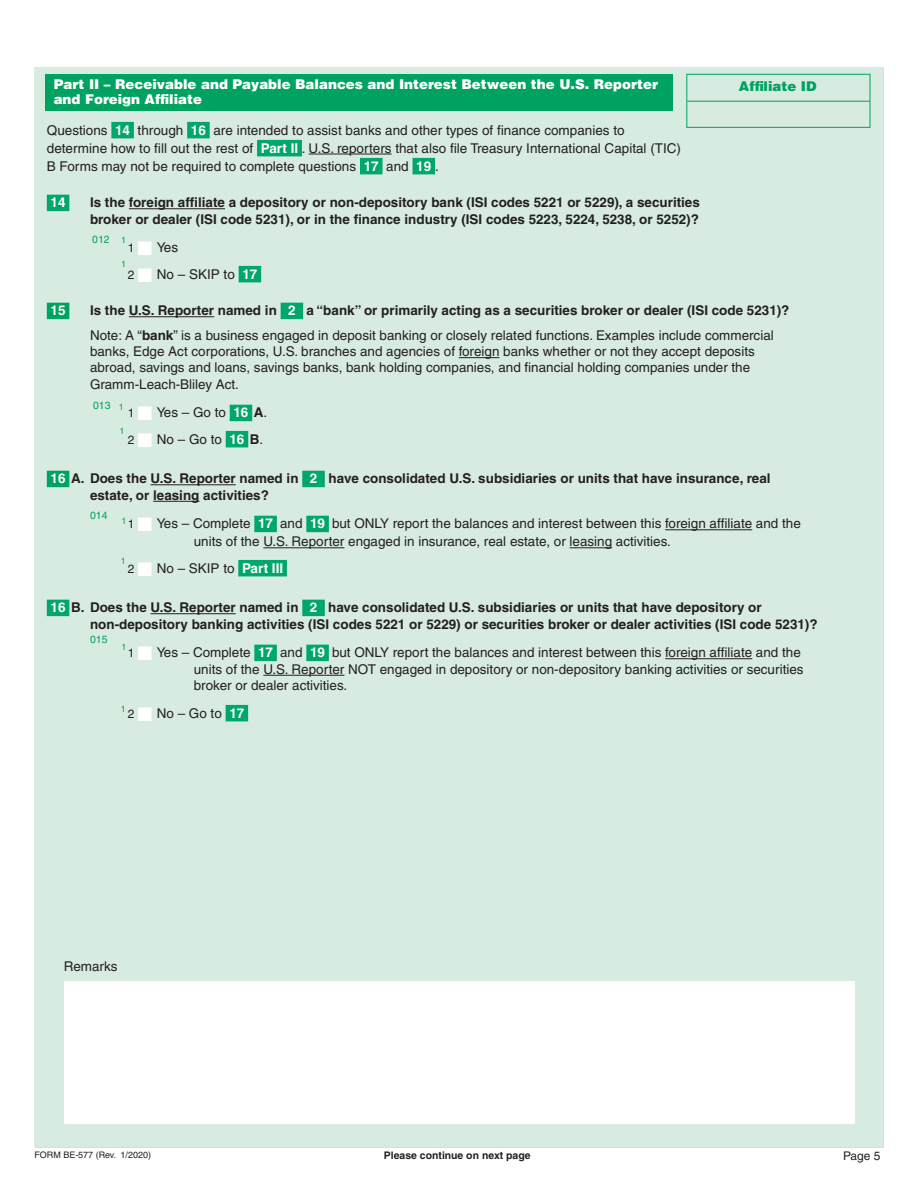
<style>
.page{position:relative;width:918px;height:1188px;background:#fff}
.page>*{position:absolute;margin:0;border:0;box-sizing:border-box;transform-origin:0 0}
.t1{font:13.5px/18px "Helvetica";color:#231f20}
.t2{font:700 13.5px/16.5px "Helvetica";color:#231f20}
.t3{font:900 13.5px/14.9px "Helvetica";color:#fff}
.t4{font:900 13.5px "Helvetica";color:#00a261}
.t5{font:700 13.5px "Helvetica";color:#fff}
.t6{font:12px "Helvetica";color:#231f20}
.t7{font:700 10.5px "Helvetica";color:#231f20}
.t8{font:10.5px "Helvetica";color:#00a261}
.t9{font:9px "Helvetica";color:#231f20}
.t10{font:9px "Helvetica";color:#00a261}
.s1{font-weight:700;color:#fff}
.s2{font-size:12px}
.s3{color:#fff}
.s4{font-weight:700}
</style>
<div class="page">
<div style="left:34px;top:68px;width:850px;height:1080px;background:#d7ebe0"></div>
<hr style="left:687px;top:101px;width:183px;height:1px;background:#00a261">
<hr style="left:686px;top:127px;width:184px;height:1px;background:#00a261">
<hr style="left:870px;top:74px;width:1px;height:53px;background:#00a261">
<hr style="left:686px;top:74px;width:184px;height:1px;background:#00a261">
<hr style="left:686px;top:74px;width:1px;height:53px;background:#00a261">
<div style="left:45px;top:74px;width:628px;height:37px;background:#00a261"></div>
<div style="left:64px;top:982px;width:790px;height:142px;background:#fff"></div>
<div style="left:111px;top:122px;width:23px;height:16px;background:#00a76d"></div>
<div style="left:187px;top:122px;width:23px;height:16px;background:#00a76d"></div>
<div style="left:257px;top:140px;width:45px;height:16px;background:#00a76d"></div>
<hr style="left:309px;top:154px;width:83px;height:1px;background:#231f20">
<div style="left:360px;top:158px;width:23px;height:16px;background:#00a76d"></div>
<div style="left:413px;top:158px;width:22px;height:16px;background:#00a76d"></div>
<div style="left:47px;top:195px;width:22px;height:16px;background:#00a76d"></div>
<hr style="left:129px;top:208px;width:96px;height:1px;background:#231f20">
<div style="left:239px;top:266px;width:22px;height:16px;background:#00a76d"></div>
<div style="left:47px;top:303px;width:22px;height:16px;background:#00a261"></div>
<hr style="left:129px;top:316px;width:85px;height:1px;background:#231f20">
<div style="left:281px;top:303px;width:22px;height:16px;background:#00a76d"></div>
<hr style="left:459px;top:357px;width:41px;height:1px;background:#231f20">
<div style="left:230px;top:405px;width:22px;height:16px;background:#00a76d"></div>
<div style="left:226px;top:431px;width:22px;height:16px;background:#00a76d"></div>
<div style="left:47px;top:471px;width:22px;height:16px;background:#00a261"></div>
<hr style="left:151px;top:484px;width:85px;height:1px;background:#231f20">
<div style="left:302px;top:471px;width:23px;height:16px;background:#00a76d"></div>
<hr style="left:153px;top:501px;width:46px;height:1px;background:#231f20">
<div style="left:254px;top:516px;width:23px;height:16px;background:#00a76d"></div>
<div style="left:306px;top:516px;width:23px;height:16px;background:#00a76d"></div>
<hr style="left:665px;top:529px;width:87px;height:1px;background:#231f20">
<hr style="left:263px;top:547px;width:81px;height:1px;background:#231f20">
<hr style="left:570px;top:547px;width:42px;height:1px;background:#231f20">
<div style="left:238px;top:560px;width:49px;height:16px;background:#00a76d"></div>
<div style="left:47px;top:600px;width:22px;height:16px;background:#00a76d"></div>
<hr style="left:151px;top:613px;width:85px;height:1px;background:#231f20">
<div style="left:302px;top:600px;width:23px;height:16px;background:#00a76d"></div>
<div style="left:254px;top:645px;width:23px;height:16px;background:#00a76d"></div>
<div style="left:306px;top:645px;width:23px;height:16px;background:#00a76d"></div>
<hr style="left:665px;top:658px;width:87px;height:1px;background:#231f20">
<hr style="left:263px;top:675px;width:81px;height:1px;background:#231f20">
<div style="left:226px;top:705px;width:22px;height:16px;background:#00a76d"></div>
<p class="t3" style="left:54px;top:76px;width:606px">Part II – Receivable and Payable Balances and Interest Between the U.S. Reporter and Foreign Affiliate</p>
<p class="t4" style="left:739px;top:78px;width:79px">Affiliate ID</p>
<p class="t1" style="left:47px;top:121px;width:636px">Questions <span class="s1">14</span> through <span class="s1">16</span> are intended to assist banks and other types of finance companies to determine how to fill out the rest of <span class="s1">Part II</span> . U.S. reporters that also file Treasury International Capital (TIC)<br>B Forms may not be required to complete questions <span class="s1">17</span> and <span class="s1">19</span> .</p>
<p class="t5" style="left:51px;top:194px;width:17px">14</p>
<p class="t2" style="left:90px;top:194px;width:611px">Is the foreign affiliate a depository or non-depository bank (ISI codes 5221 or 5229), a securities broker or dealer (ISI code 5231), or in the finance industry (ISI codes 5223, 5224, 5238, or 5252)?</p>
<p class="t1" style="left:128px;top:239px;width:52px"><span class="s2">1</span><span class="s3">■</span> Yes</p>
<p class="t1" style="left:128px;top:265px;width:131px"><span class="s2">2</span> <span class="s3">■</span> No – SKIP to <span class="s1">17</span></p>
<p class="t5" style="left:51px;top:302px;width:17px">15</p>
<p class="t2" style="left:90px;top:302px;width:701px">Is the U.S. Reporter named in <span class="s3">2</span> a “bank” or primarily acting as a securities broker or dealer (ISI code 5231)?</p>
<p class="t1" style="left:90px;top:327px;width:685px;line-height:16.2px">Note: A “<span class="s4">bank</span>” is a business engaged in deposit banking or closely related functions. Examples include commercial banks, Edge Act corporations, U.S. branches and agencies of foreign banks whether or not they accept deposits abroad, savings and loans, savings banks, bank holding companies, and financial holding companies under the Gramm-Leach-Bliley Act.</p>
<p class="t1" style="left:128px;top:404px;width:141px"><span class="s2">1</span> <span class="s3">■</span> Yes – Go to <span class="s1">16</span> <span class="s4">A</span>.</p>
<p class="t1" style="left:128px;top:430px;width:137px"><span class="s2">2</span> <span class="s3">■</span> No – Go to <span class="s1">16</span> <span class="s4">B</span>.</p>
<p class="t2" style="left:90px;top:470px;width:682px;text-indent:-39px"><span class="s3">16</span> A. Does the U.S. Reporter named in <span class="s3">2</span> have consolidated U.S. subsidiaries or units that have insurance, real estate, or leasing activities?</p>
<p class="t1" style="left:194px;top:515px;width:608px;text-indent:-66px"><span class="s2">1</span> <span class="s3">■</span> Yes – Complete <span class="s1">17</span> and <span class="s1">19</span> but ONLY report the balances and interest between this foreign affiliate and the units of the U.S. Reporter engaged in insurance, real estate, or leasing activities.</p>
<p class="t1" style="left:128px;top:559px;width:157px"><span class="s2">2</span> <span class="s3">■</span> No – SKIP to <span class="s1">Part III</span></p>
<p class="t2" style="left:90px;top:599px;width:729px;text-indent:-39px"><span class="s3">16</span> B. Does the U.S. Reporter named in <span class="s3">2</span> have consolidated U.S. subsidiaries or units that have depository or non-depository banking activities (ISI codes 5221 or 5229) or securities broker or dealer activities (ISI code 5231)?</p>
<p class="t1" style="left:194px;top:644px;width:611px;line-height:16.4px;text-indent:-66px"><span class="s2">1</span> <span class="s3">■</span> Yes – Complete <span class="s1">17</span> and <span class="s1">19</span> but ONLY report the balances and interest between this foreign affiliate and the units of the U.S. Reporter NOT engaged in depository or non-depository banking activities or securities broker or dealer activities.</p>
<p class="t1" style="left:128px;top:704px;width:118px"><span class="s2">2</span> <span class="s3">■</span> No – Go to <span class="s1">17</span></p>
<p class="t8" style="left:92px;top:233px;width:19px">012</p>
<p class="t10" style="left:121px;top:235px;width:6px">1</p>
<p class="t10" style="left:121px;top:259px;width:6px">1</p>
<p class="t8" style="left:93px;top:400px;width:19px">013</p>
<p class="t10" style="left:119px;top:402px;width:6px">1</p>
<p class="t10" style="left:120px;top:426px;width:6px">1</p>
<p class="t8" style="left:90px;top:510px;width:19px">014</p>
<p class="t10" style="left:122px;top:515px;width:6px">1</p>
<p class="t10" style="left:121px;top:556px;width:6px">1</p>
<p class="t8" style="left:90px;top:633px;width:19px">015</p>
<p class="t10" style="left:122px;top:642px;width:6px">1</p>
<p class="t10" style="left:121px;top:703px;width:6px">1</p>
<p class="t1" style="left:64px;top:957px;width:55px">Remarks</p>
<p class="t9" style="left:34px;top:1150px;width:118px">FORM BE-577 (Rev. 1/2020)</p>
<p class="t6" style="left:843px;top:1149px;width:39px">Page 5</p>
<p class="t7" style="left:384px;top:1149px;width:148px">Please continue on next page</p>
</div>
